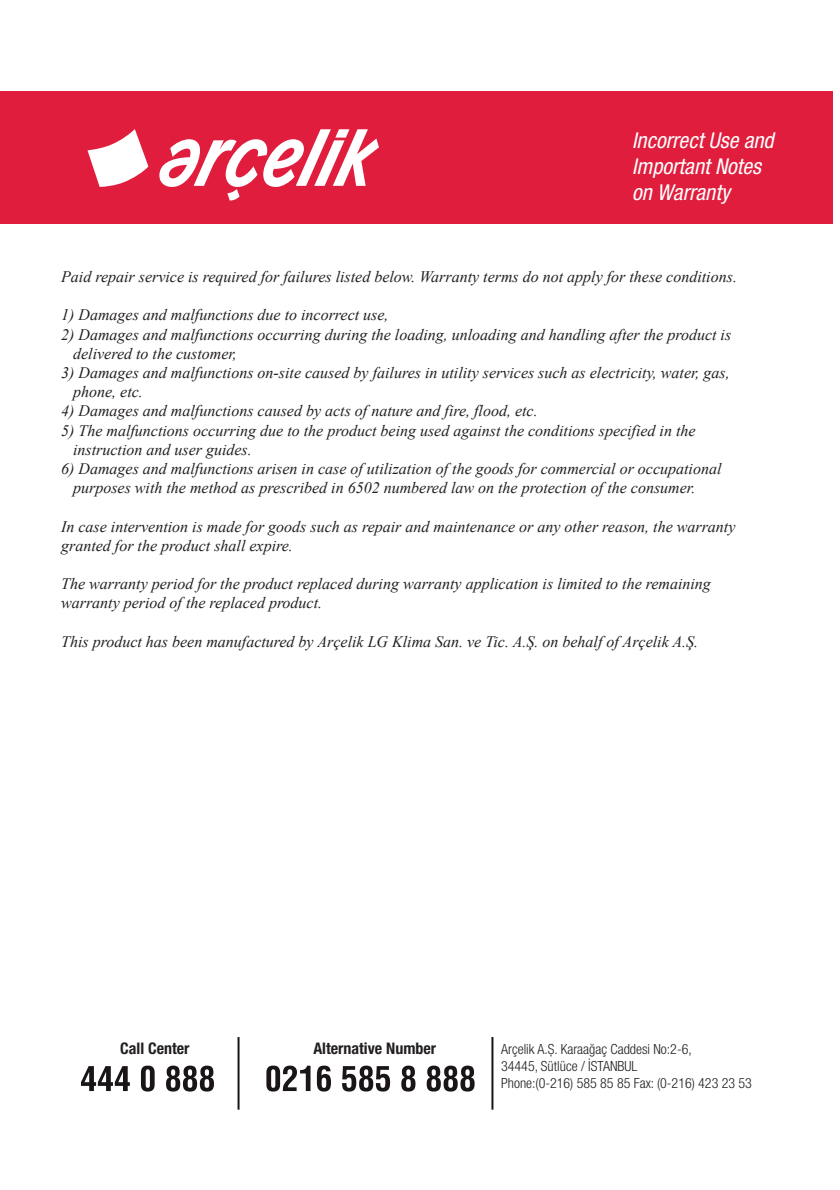
<style>
.page{position:relative;width:840px;height:1190px;background:#fff}
.page>*{position:absolute;margin:0;border:0;box-sizing:border-box;transform-origin:0 0}
.t1{font:italic condensed 21.8px/26.2px "Helvetica Neue LT Pro";color:#fff}
.t2{font:italic 16px/19.2px "Times New Roman";color:#231f20}
.t3{font:700 condensed 16px "Helvetica Neue LT Pro";color:#231f20}
.t4{font:300 condensed 14px/16.8px "Helvetica Neue LT Pro";color:#231f20}
</style>
<div class="page">
<div style="left:0;top:91px;width:833px;height:133px;background:#e01d3d"></div>
<svg style="left:88px;top:129px;width:60px;height:58px"></svg>
<svg style="left:159px;top:129px;width:220px;height:72px"></svg>
<svg style="left:81px;top:1066px;width:49px;height:25px"></svg>
<svg style="left:141px;top:1066px;width:14px;height:26px"></svg>
<svg style="left:166px;top:1066px;width:48px;height:26px"></svg>
<svg style="left:266px;top:1066px;width:45px;height:26px"></svg>
<svg style="left:317px;top:1066px;width:14px;height:26px"></svg>
<svg style="left:342px;top:1066px;width:48px;height:26px"></svg>
<svg style="left:401px;top:1066px;width:14px;height:26px"></svg>
<svg style="left:427px;top:1066px;width:48px;height:26px"></svg>
<hr style="left:238px;top:1037px;width:2px;height:73px;background:#181415">
<hr style="left:491px;top:1037px;width:2px;height:73px;background:#181415">
<h1 class="t1" style="left:632px;top:127px;width:143px">Incorrect Use and<br>Important Notes on Warranty</h1>
<p class="t2" style="left:61px;top:267px;width:677px">Paid repair service is required for failures listed below. Warranty terms do not apply for these conditions.</p>
<p class="t2" style="left:61px;top:305px;width:329px">1) Damages and malfunctions due to incorrect use,</p>
<p class="t2" style="left:73px;top:325px;width:660px;text-indent:-12px">2) Damages and malfunctions occurring during the loading, unloading and handling after the product is delivered to the customer,</p>
<p class="t2" style="left:73px;top:363px;width:658px;text-indent:-12px">3) Damages and malfunctions on-site caused by failures in utility services such as electricity, water, gas, phone, etc.</p>
<p class="t2" style="left:61px;top:401px;width:478px">4) Damages and malfunctions caused by acts of nature and fire, flood, etc.</p>
<p class="t2" style="left:73px;top:421px;width:624px;text-indent:-12px">5) The malfunctions occurring due to the product being used against the conditions specified in the instruction and user guides.</p>
<p class="t2" style="left:73px;top:459px;width:650px;text-indent:-12px">6) Damages and malfunctions arisen in case of utilization of the goods for commercial or occupational purposes with the method as prescribed in 6502 numbered law on the protection of the consumer.</p>
<p class="t2" style="left:61px;top:517px;width:676px">In case intervention is made for goods such as repair and maintenance or any other reason, the warranty granted for the product shall expire.</p>
<p class="t2" style="left:61px;top:574px;width:651px">The warranty period for the product replaced during warranty application is limited to the remaining warranty period of the replaced product.</p>
<p class="t2" style="left:61px;top:632px;width:639px">This product has been manufactured by Arçelik LG Klima San. ve Tic. A.Ş. on behalf of Arçelik A.Ş.</p>
<p class="t3" style="left:120px;top:1039px;width:71px">Call Center</p>
<p class="t3" style="left:313px;top:1039px;width:124px">Alternative Number</p>
<p class="t4" style="left:501px;top:1041px;width:252px">Arçelik A.Ș. Karaağaç Caddesi No:2-6,<br>34445, Sütlüce / İSTANBUL<br>Phone:(0-216) 585 85 85 Fax: (0-216) 423 23 53</p>
</div>
